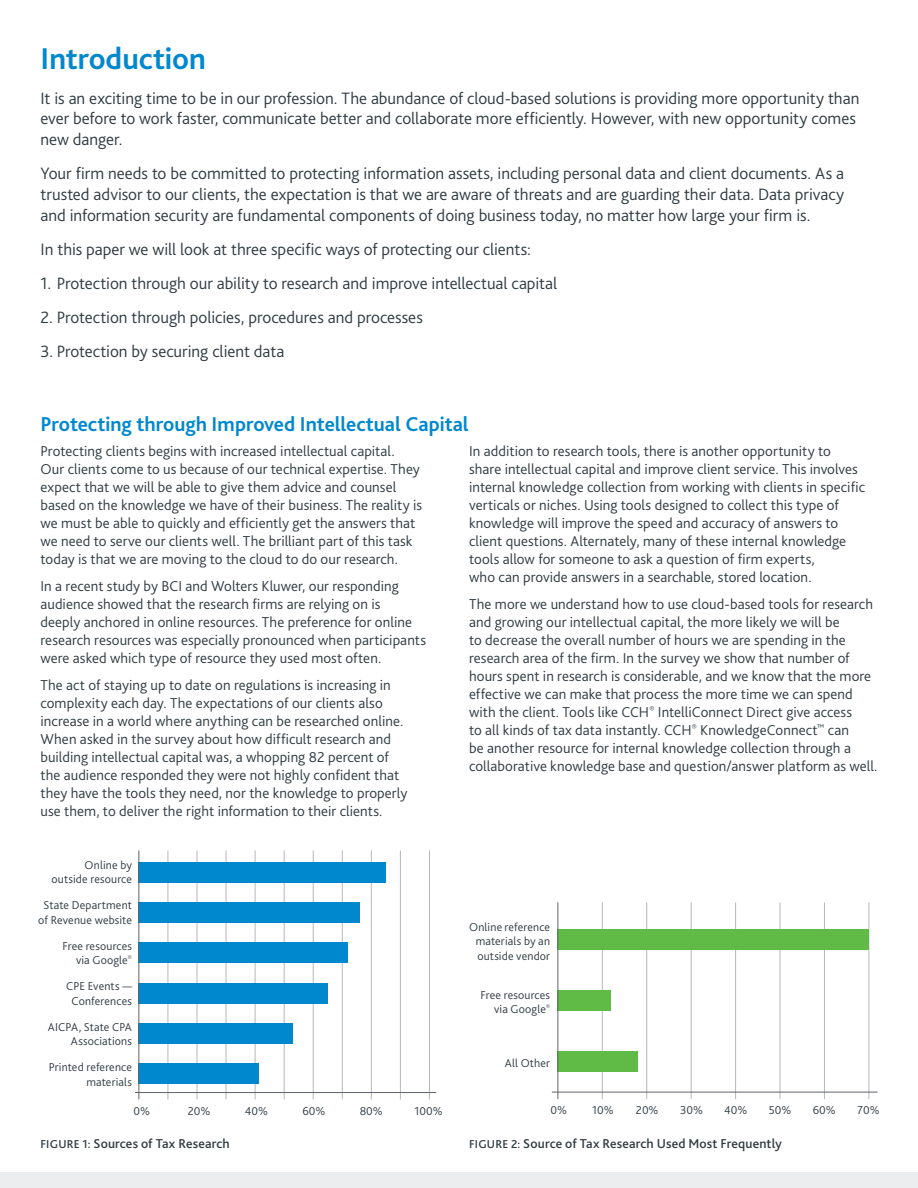
<style>
.page{position:relative;width:918px;height:1188px;background:#fff}
.page>*{position:absolute;margin:0;border:0;box-sizing:border-box;transform-origin:0 0}
.Intro_Heading{font:700 31.5px "Bliss 2";letter-spacing:-.005em;color:#0088ce}
.Heading_1{font:700 21px "Bliss 2";color:#0088ce}
.Intro_Paragraph{font:300 17.25px/20.7px "Bliss 2";letter-spacing:-.005em;color:#2f3b41}
.Body_-_balance_lines{font:300 15px/18px "Bliss 2";letter-spacing:.005em;color:#2f3b41}
.Heading_2{font:500 13.5px "Bliss 2";letter-spacing:.01em;color:#2f3b41}
.Body_-_balance_lines-2{font:300 12px/14.4px "Bliss 2";letter-spacing:.01em;color:#2f3b41;text-align:right}
.s1{font-size:12px}
</style>
<div class="page">
<div style="left:0;top:1172px;width:918px;height:16px;background:#ecedee"></div>
<hr style="left:197px;top:850px;width:1px;height:249px;background:#b5b7bb">
<hr style="left:168px;top:850px;width:1px;height:249px;background:#b5b7bb">
<hr style="left:255px;top:850px;width:1px;height:249px;background:#b5b7bb">
<hr style="left:226px;top:850px;width:1px;height:249px;background:#b5b7bb">
<hr style="left:313px;top:850px;width:1px;height:249px;background:#b5b7bb">
<hr style="left:284px;top:850px;width:1px;height:249px;background:#b5b7bb">
<hr style="left:371px;top:850px;width:1px;height:249px;background:#b5b7bb">
<hr style="left:342px;top:850px;width:1px;height:249px;background:#b5b7bb">
<hr style="left:400px;top:850px;width:1px;height:249px;background:#b5b7bb">
<hr style="left:429px;top:850px;width:1px;height:249px;background:#b5b7bb">
<div style="left:138px;top:862px;width:248px;height:20px;background:#0088ce"></div>
<div style="left:138px;top:943px;width:210px;height:20px;background:#0088ce"></div>
<div style="left:138px;top:983px;width:190px;height:20px;background:#0088ce"></div>
<div style="left:138px;top:1023px;width:155px;height:21px;background:#0088ce"></div>
<div style="left:138px;top:902px;width:222px;height:21px;background:#0088ce"></div>
<div style="left:138px;top:1064px;width:121px;height:20px;background:#0088ce"></div>
<hr style="left:646px;top:902px;width:1px;height:197px;background:#b5b7bb">
<hr style="left:602px;top:902px;width:1px;height:197px;background:#b5b7bb">
<hr style="left:735px;top:902px;width:1px;height:197px;background:#b5b7bb">
<hr style="left:691px;top:902px;width:1px;height:197px;background:#b5b7bb">
<hr style="left:824px;top:902px;width:1px;height:197px;background:#b5b7bb">
<hr style="left:780px;top:902px;width:1px;height:197px;background:#b5b7bb">
<hr style="left:869px;top:902px;width:1px;height:197px;background:#b5b7bb">
<div style="left:558px;top:930px;width:311px;height:20px;background:#60bb46"></div>
<div style="left:558px;top:991px;width:53px;height:20px;background:#60bb46"></div>
<div style="left:558px;top:1051px;width:80px;height:21px;background:#60bb46"></div>
<hr style="left:552px;top:1092px;width:326px;height:1px;background:#5f6369">
<hr style="left:558px;top:902px;width:1px;height:197px;background:#5f6369">
<hr style="left:138px;top:850px;width:1px;height:249px;background:#5f6369">
<hr style="left:135px;top:1092px;width:301px;height:1px;background:#5f6369">
<p class="Intro_Heading" style="left:40px;top:39px;width:167px">Introduction</p>
<p class="Intro_Paragraph" style="left:40px;top:87px;width:820px">It is an exciting time to be in our profession. The abundance of cloud-based solutions is providing more opportunity than ever before to work faster, communicate better and collaborate more efficiently. However, with new opportunity comes new danger.</p>
<p class="Intro_Paragraph" style="left:40px;top:163px;width:805px;text-align:justify">Your firm needs to be committed to protecting information assets, including personal data and client documents. As a trusted advisor to our clients, the expectation is that we are aware of threats and are guarding their data. Data privacy and information security are fundamental components of doing business today, no matter how large your firm is.</p>
<p class="Intro_Paragraph" style="left:40px;top:238px;width:492px">In this paper we will look at three specific ways of protecting our clients:</p>
<p class="Intro_Paragraph" style="left:40px;top:273px;width:518px">1. Protection through our ability to research and improve intellectual capital</p>
<p class="Intro_Paragraph" style="left:40px;top:307px;width:384px">2. Protection through policies, procedures and processes</p>
<p class="Intro_Paragraph" style="left:40px;top:341px;width:245px">3. Protection by securing client data</p>
<p class="Heading_1" style="left:41px;top:411px;width:430px">Protecting through Improved Intellectual Capital</p>
<p class="Body_-_balance_lines" style="left:41px;top:442px;width:383px">Protecting clients begins with increased intellectual capital.<br>Our clients come to us because of our technical expertise. They expect that we will be able to give them advice and counsel based on the knowledge we have of their business. The reality is we must be able to quickly and efficiently get the answers that we need to serve our clients well. The brilliant part of this task today is that we are moving to the cloud to do our research.</p>
<p class="Body_-_balance_lines" style="left:41px;top:577px;width:387px">In a recent study by BCI and Wolters Kluwer, our responding audience showed that the research firms are relying on is<br>deeply anchored in online resources. The preference for online research resources was especially pronounced when participants were asked which type of resource they used most often.</p>
<p class="Body_-_balance_lines" style="left:41px;top:675px;width:368px">The act of staying up to date on regulations is increasing in complexity each day. The expectations of our clients also increase in a world where anything can be researched online.<br>When asked in the survey about how difficult research and building intellectual capital was, a whopping 82 percent of the audience responded they were not highly confident that they have the tools they need, nor the knowledge to properly use them, to deliver the right information to their clients.</p>
<p class="Body_-_balance_lines-2" style="left:52px;top:857px;width:82px">Online by outside resource</p>
<p class="Body_-_balance_lines-2" style="left:38px;top:898px;width:95px;text-align:center">State Department of Revenue website</p>
<p class="Body_-_balance_lines-2" style="left:62px;top:938px;width:71px">Free resources via Google<sup>®</sup></p>
<p class="Body_-_balance_lines-2" style="left:66px;top:979px;width:67px;text-align:center">CPE Events —<br>Conferences</p>
<p class="Body_-_balance_lines-2" style="left:48px;top:1019px;width:86px">AICPA, State CPA<br>Associations</p>
<p class="Body_-_balance_lines-2" style="left:49px;top:1060px;width:85px">Printed reference materials</p>
<p class="Body_-_balance_lines-2" style="left:133px;top:1103px;width:18px">0%</p>
<p class="Body_-_balance_lines-2" style="left:188px;top:1103px;width:24px">20%</p>
<p class="Body_-_balance_lines-2" style="left:245px;top:1103px;width:25px">40%</p>
<p class="Body_-_balance_lines-2" style="left:302px;top:1103px;width:24px">60%</p>
<p class="Body_-_balance_lines-2" style="left:360px;top:1103px;width:25px">80%</p>
<p class="Body_-_balance_lines-2" style="left:415px;top:1103px;width:30px">100%</p>
<p class="Body_-_balance_lines" style="left:469px;top:442px;width:397px">In addition to research tools, there is another opportunity to share intellectual capital and improve client service. This involves internal knowledge collection from working with clients in specific verticals or niches. Using tools designed to collect this type of knowledge will improve the speed and accuracy of answers to client questions. Alternately, many of these internal knowledge tools allow for someone to ask a question of firm experts,<br>who can provide answers in a searchable, stored location.</p>
<p class="Body_-_balance_lines" style="left:469px;top:595px;width:410px">The more we understand how to use cloud-based tools for research and growing our intellectual capital, the more likely we will be<br>to decrease the overall number of hours we are spending in the research area of the firm. In the survey we show that number of hours spent in research is considerable, and we know that the more effective we can make that process the more time we can spend with the client. Tools like CCH<sup>®</sup> IntelliConnect Direct give access<br>to all kinds of tax data instantly. CCH<sup>®</sup> KnowledgeConnect<sup>™</sup> can<br>be another resource for internal knowledge collection through a collaborative knowledge base and question/answer platform as well.</p>
<p class="Body_-_balance_lines-2" style="left:476px;top:919px;width:76px;text-align:justify;text-indent:-7px">Online reference materials by an outside vendor</p>
<p class="Body_-_balance_lines-2" style="left:481px;top:987px;width:71px">Free resources via Google<sup>®</sup></p>
<p class="Body_-_balance_lines-2" style="left:505px;top:1055px;width:47px">All Other</p>
<p class="Body_-_balance_lines-2" style="left:550px;top:1103px;width:18px">0%</p>
<p class="Body_-_balance_lines-2" style="left:592px;top:1103px;width:23px">10%</p>
<p class="Body_-_balance_lines-2" style="left:636px;top:1103px;width:24px">20%</p>
<p class="Body_-_balance_lines-2" style="left:680px;top:1103px;width:24px">30%</p>
<p class="Body_-_balance_lines-2" style="left:724px;top:1103px;width:25px">40%</p>
<p class="Body_-_balance_lines-2" style="left:769px;top:1103px;width:24px">50%</p>
<p class="Body_-_balance_lines-2" style="left:813px;top:1103px;width:24px">60%</p>
<p class="Body_-_balance_lines-2" style="left:858px;top:1103px;width:24px">70%</p>
<p class="Heading_2" style="left:41px;top:1135px;width:191px"><span class="s1">FIGURE 1:</span> Sources of Tax Research</p>
<p class="Heading_2" style="left:469px;top:1135px;width:314px"><span class="s1">FIGURE 2:</span> Source of Tax Research Used Most Frequently</p>
</div>
